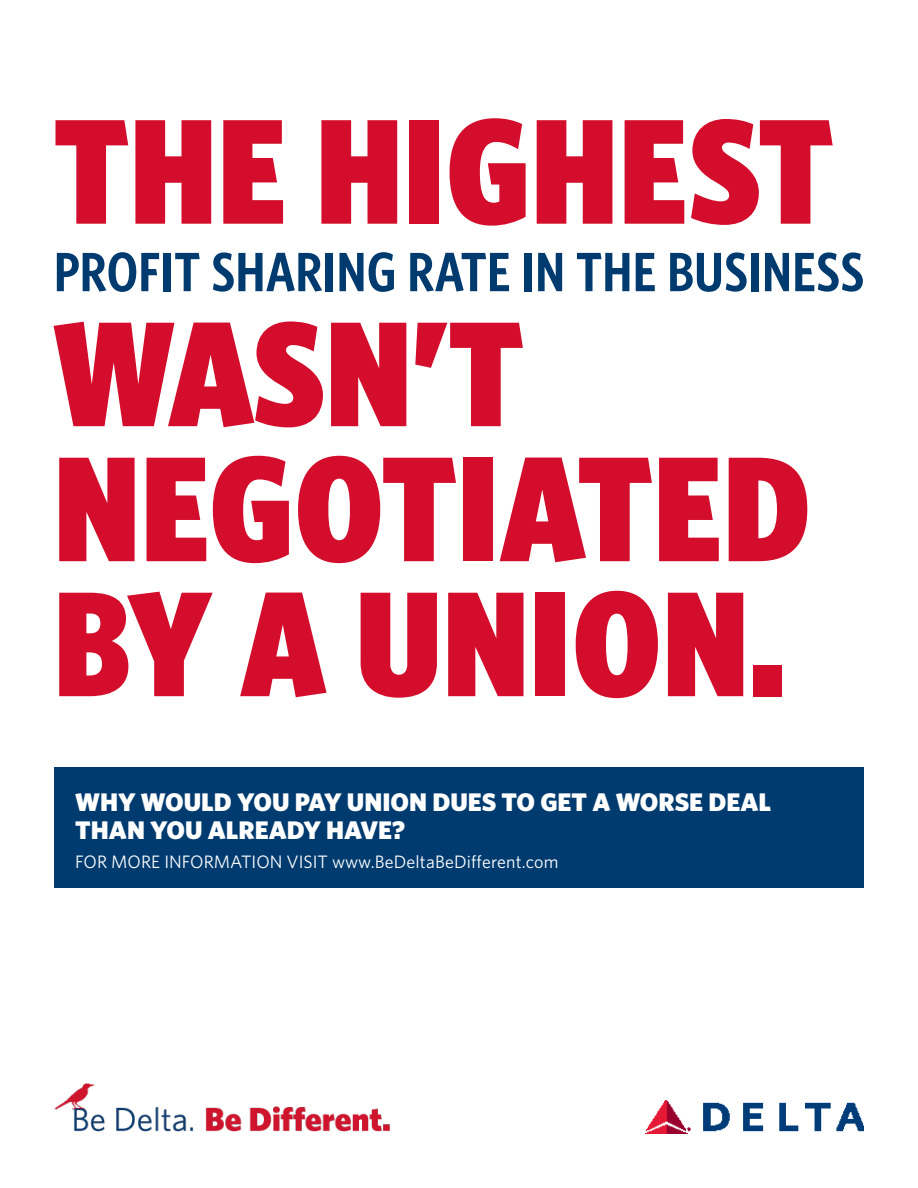
<style>
.page{position:relative;width:918px;height:1188px;background:#fff}
.page>*{position:absolute;margin:0;border:0;box-sizing:border-box;transform-origin:0 0}
.t1{font:900 150px/135px "Whitney Condensed";letter-spacing:.01em;color:#d30d2b}
.t2{font:600 55.5px "Whitney Condensed";letter-spacing:.01em;color:#003b70}
.t3{font:900 25.5px/28.5px "Whitney";color:#fff}
.t4{font:18px "Whitney";color:#fff}
</style>
<div class="page">
<div style="left:54px;top:767px;width:810px;height:121px;background:#003b70"></div>
<img style="left:646px;top:1100px;width:218px;height:34px">
<img style="left:54px;top:1083px;width:336px;height:49px">
<p class="t1" style="left:54px;top:97px;width:781px">THE HIGHEST</p>
<p class="t2" style="left:54px;top:237px;width:812px">PROFIT SHARING RATE IN THE BUSINESS</p>
<p class="t1" style="left:54px;top:299px;width:758px">WASN’T<br>NEGOTIATED<br>BY A UNION.</p>
<p class="t3" style="left:75px;top:787px;width:697px">WHY WOULD YOU PAY UNION DUES TO GET A WORSE DEAL<br>THAN YOU ALREADY HAVE?</p>
<p class="t4" style="left:75px;top:849px;width:485px">FOR MORE INFORMATION VISIT www.BeDeltaBeDifferent.com</p>
</div>
